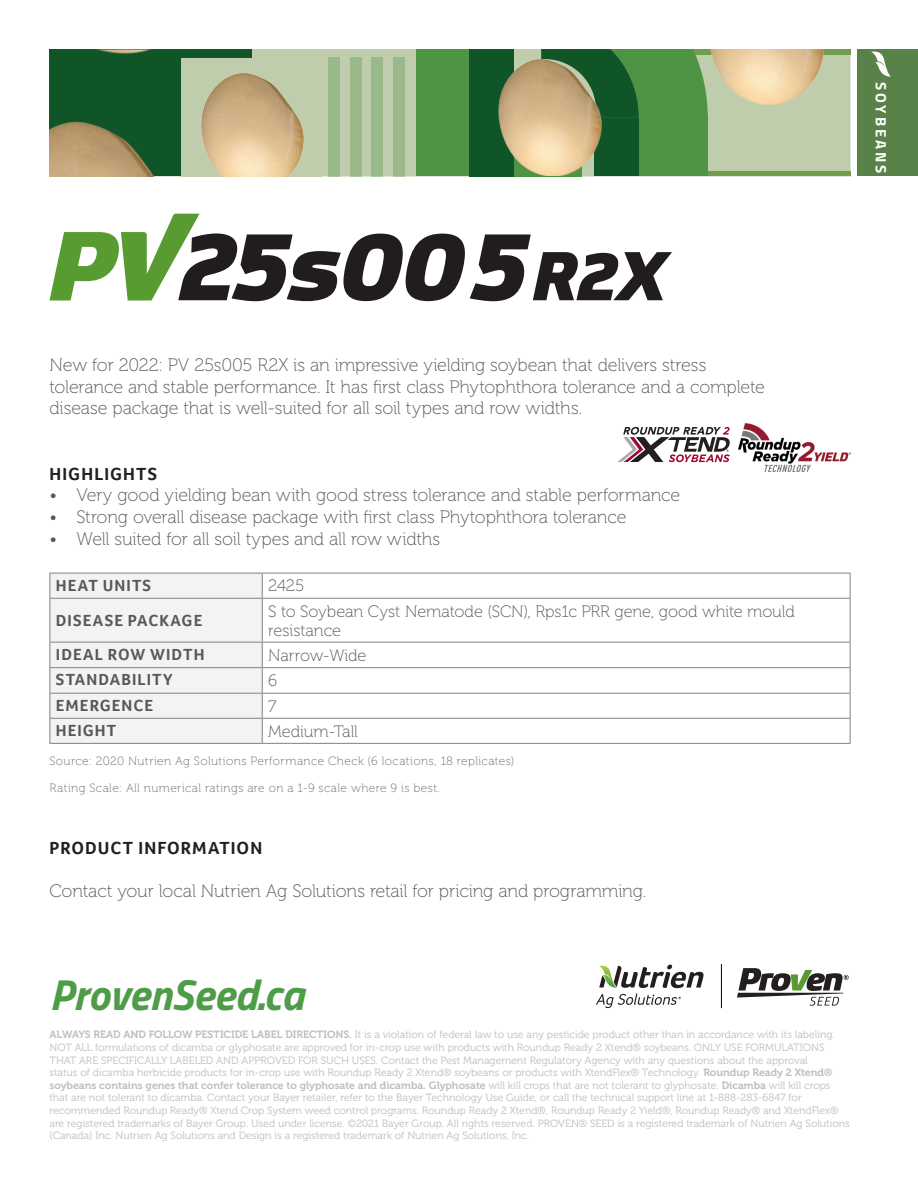
<style>
.page{position:relative;width:918px;height:1188px;background:#fff}
.page>*{position:absolute;margin:0;border:0;box-sizing:border-box;transform-origin:0 0}
.t1{font:italic 900 96.75px "Hackman";letter-spacing:-.005em;color:#211d1e}
.t2{font:italic 700 43.5px "Titillium Web";color:#4f9c48}
.Body{font:18px/21.8px "Museo 100";letter-spacing:-.01em;color:#57585a}
.Sub_Head{font:700 18px "Foco";letter-spacing:.06em;color:#231f20}
.ChartBody{font:16.5px/19.5px "Museo 100";letter-spacing:-.005em;color:#57585a}
.ChartHead{font:700 16.5px "Foco";letter-spacing:.065em;color:#57585a}
.t3{font:700 15px "Titillium Web";letter-spacing:.2em;color:#fff}
.Mice{font:12px "Museo 100";letter-spacing:.035em;color:#6c6d70}
.t4{font:10.5px/12.6px "Museo 300";color:#bebdbf}
.t5{font:10.5px "Museo 700";color:#bebdbf}
.s1{font-size:68.7px}
.s2{font-family:"Museo 700"}
.s3{font-family:"Museo 300"}
</style>
<div class="page">
<div style="left:858px;top:50px;width:60px;height:126px;background:#598248"></div>
<svg style="left:167px;top:50px;width:683px;height:126px;background:#7ea773"></svg>
<img style="left:687px;top:50px;width:140px;height:54px">
<img style="left:50px;top:99px;width:132px;height:77px">
<div style="left:50px;top:50px;width:117px;height:54px;background:#105527"></div>
<img style="left:479px;top:50px;width:125px;height:126px">
<img style="left:182px;top:59px;width:124px;height:117px">
<svg style="left:872px;top:52px;width:19px;height:25px"></svg>
<svg style="left:737px;top:968px;width:112px;height:38px"></svg>
<hr style="left:721px;top:964px;width:1px;height:44px;background:#000">
<svg style="left:596px;top:965px;width:108px;height:43px"></svg>
<hr style="left:262px;top:573px;width:588px;height:1px;background:#808285">
<svg style="left:850px;top:573px;width:1px;height:25px"></svg>
<hr style="left:262px;top:598px;width:588px;height:1px;background:#808285">
<hr style="left:850px;top:599px;width:1px;height:43px;background:#808285">
<hr style="left:262px;top:642px;width:588px;height:1px;background:#808285">
<hr style="left:262px;top:667px;width:588px;height:1px;background:#808285">
<hr style="left:262px;top:693px;width:588px;height:1px;background:#808285">
<hr style="left:262px;top:718px;width:588px;height:1px;background:#808285">
<div style="left:50px;top:573px;width:213px;height:170px;background:#f2f3f4"></div>
<svg style="left:850px;top:643px;width:1px;height:100px"></svg>
<hr style="left:50px;top:743px;width:212px;height:1px;background:#808285">
<hr style="left:262px;top:743px;width:588px;height:1px;background:#808285">
<hr style="left:50px;top:598px;width:212px;height:1px;background:#808285">
<hr style="left:50px;top:642px;width:212px;height:1px;background:#808285">
<hr style="left:50px;top:667px;width:212px;height:1px;background:#808285">
<hr style="left:50px;top:693px;width:212px;height:1px;background:#808285">
<hr style="left:50px;top:718px;width:212px;height:1px;background:#808285">
<svg style="left:50px;top:214px;width:150px;height:86px"></svg>
<svg style="left:617px;top:427px;width:113px;height:35px"></svg>
<img style="left:738px;top:424px;width:112px;height:48px">
<p class="t1" style="left:176px;top:186px;width:490px">25s005<span class="s1">R2X</span></p>
<p class="Body" style="left:50px;top:354px;width:717px">New for 2022: PV 25s005 R2X is an impressive yielding soybean that delivers stress tolerance and stable performance. It has first class Phytophthora tolerance and a complete disease package that is well-suited for all soil types and row widths.</p>
<p class="Sub_Head" style="left:50px;top:462px;width:109px">HIGHLIGHTS</p>
<p class="Body" style="left:50px;top:485px;width:632px">• Very good yielding bean with good stress tolerance and stable performance</p>
<p class="Body" style="left:50px;top:507px;width:579px">• Strong overall disease package with first class Phytophthora tolerance</p>
<p class="Body" style="left:50px;top:528px;width:392px">• Well suited for all soil types and all row widths</p>
<p class="ChartHead" style="left:56px;top:574px;width:97px">HEAT UNITS</p>
<p class="ChartBody" style="left:268px;top:576px;width:37px">2425</p>
<p class="ChartHead" style="left:56px;top:610px;width:148px">DISEASE PACKAGE</p>
<p class="ChartBody" style="left:268px;top:602px;width:528px">S to Soybean Cyst Nematode (SCN), Rps1c PRR gene, good white mould resistance</p>
<p class="ChartHead" style="left:56px;top:643px;width:150px">IDEAL ROW WIDTH</p>
<p class="ChartBody" style="left:268px;top:645px;width:100px">Narrow-Wide</p>
<p class="ChartHead" style="left:56px;top:669px;width:118px">STANDABILITY</p>
<p class="ChartBody" style="left:268px;top:671px;width:11px">6</p>
<p class="ChartHead" style="left:56px;top:694px;width:99px">EMERGENCE</p>
<p class="ChartBody" style="left:268px;top:697px;width:10px">7</p>
<p class="ChartHead" style="left:56px;top:720px;width:62px">HEIGHT</p>
<p class="ChartBody" style="left:268px;top:722px;width:91px">Medium-Tall</p>
<p class="Mice" style="left:50px;top:754px;width:466px">Source: 2020 Nutrien Ag Solutions Performance Check (6 locations, 18 replicates)</p>
<p class="Mice" style="left:50px;top:781px;width:392px">Rating Scale: All numerical ratings are on a 1-9 scale where 9 is best.</p>
<p class="Sub_Head" style="left:50px;top:836px;width:214px">PRODUCT INFORMATION</p>
<p class="Body" style="left:50px;top:881px;width:598px">Contact your local Nutrien Ag Solutions retail for pricing and programming.</p>
<h3 class="t3" style="left:892px;top:82px;width:93px;rotate:90deg">SOYBEANS</h3>
<h2 class="t2" style="left:50px;top:960px;width:256px">ProvenSeed.ca</h2>
<p class="t4" style="left:50px;top:1029px;width:787px"><span class="s2">ALWAYS READ AND FOLLOW PESTICIDE LABEL DIRECTIONS.</span> It is a violation of federal law to use any pesticide product other than in accordance with its labeling.<br>NOT ALL formulations of dicamba or glyphosate are approved for in-crop use with products with Roundup Ready 2 Xtend® soybeans. ONLY USE FORMULATIONS THAT ARE SPECIFICALLY LABELED AND APPROVED FOR SUCH USES. Contact the Pest Management Regulatory Agency with any questions about the approval status of dicamba herbicide products for in-crop use with Roundup Ready 2 Xtend® soybeans or products with XtendFlex® Technology. <span class="s2">Roundup Ready 2 Xtend®</span></p>
<p class="t5" style="left:50px;top:1079px;width:783px">soybeans contains genes that confer tolerance to glyphosate and dicamba. Glyphosate <span class="s3">will kill crops that are not tolerant to glyphosate.</span> Dicamba <span class="s3">will kill crops</span></p>
<p class="t4" style="left:50px;top:1092px;width:802px">that are not tolerant to dicamba. Contact your Bayer retailer, refer to the Bayer Technology Use Guide, or call the technical support line at 1-888-283-6847 for recommended Roundup Ready® Xtend Crop System weed control programs. Roundup Ready 2 Xtend®, Roundup Ready 2 Yield®, Roundup Ready® and XtendFlex® are registered trademarks of Bayer Group. Used under license. ©2021 Bayer Group. All rights reserved. PROVEN® SEED is a registered trademark of Nutrien Ag Solutions (Canada) Inc. Nutrien Ag Solutions and Design is a registered trademark of Nutrien Ag Solutions, Inc.</p>
</div>
